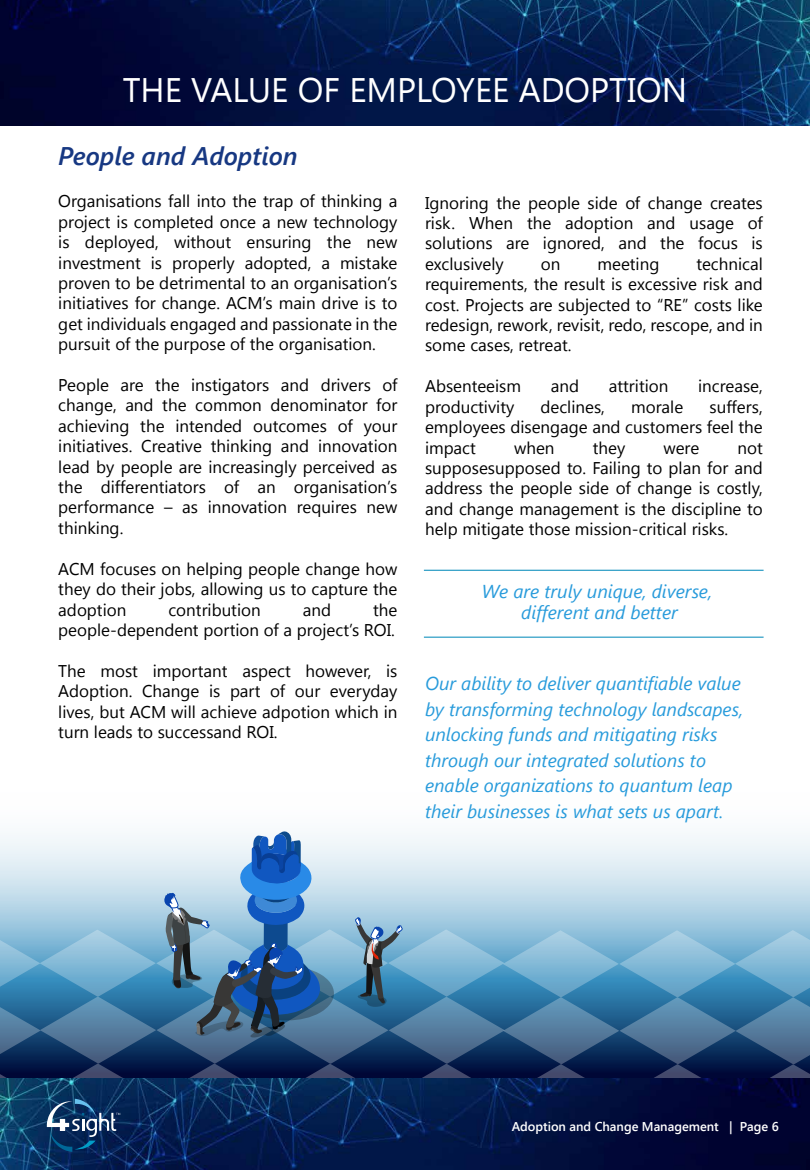
<style>
.page{position:relative;width:810px;height:1170px;background:#fff}
.page>*{position:absolute;margin:0;border:0;box-sizing:border-box;transform-origin:0 0}
.t1{font:34.05px "Segoe UI";color:#fff}
.t2{font:italic 600 25.5px "Segoe UI";color:#173882}
.t3{font:italic 18.6px/25.5px "Segoe UI";color:#289bdb}
.t4{font:16.95px/20.4px "Segoe UI";color:#000;text-align:justify}
.t5{font:600 12.75px "Segoe UI";color:#fff}
</style>
<div class="page">
<img style="left:0;top:0;width:810px;height:126px">
<img style="left:0;top:1081px;width:810px;height:89px">
<svg style="left:0;top:831px;width:810px;height:250px;background:#789dba"></svg>
<svg style="left:47px;top:1099px;width:73px;height:53px;background:#294b75"></svg>
<hr style="left:424px;top:570px;width:340px;height:1px;background:#299bc4">
<hr style="left:424px;top:637px;width:340px;height:1px;background:#299bc4">
<h1 class="t1" style="left:123px;top:66px;width:566px">THE VALUE OF EMPLOYEE ADOPTION</h1>
<h2 class="t2" style="left:58px;top:138px;width:241px">People and Adoption</h2>
<p class="t4" style="left:58px;top:190px;width:341px">Organisations fall into the trap of thinking a project is completed once a new technology is deployed, without ensuring the new investment is properly adopted, a mistake proven to be detrimental to an organisation’s initiatives for change. ACM’s main drive is to get individuals engaged and passionate in the pursuit of the purpose of the organisation.</p>
<p class="t4" style="left:58px;top:374px;width:341px">People are the instigators and drivers of change, and the common denominator for achieving the intended outcomes of your initiatives. Creative thinking and innovation lead by people are increasingly perceived as the differentiators of an organisation’s performance – as innovation requires new thinking.</p>
<p class="t4" style="left:58px;top:558px;width:341px">ACM focuses on helping people change how they do their jobs, allowing us to capture the adoption</p>
<p class="t4" style="left:58px;top:599px;width:341px;text-align:right">the<br>people-dependent portion of a project’s ROI.</p>
<p class="t4" style="left:58px;top:660px;width:341px">The most important aspect however, is Adoption. Change is part of our everyday lives, but ACM will achieve adpotion which in turn leads to successand ROI.</p>
<p class="t4" style="left:168px;top:599px;width:94px">contribution</p>
<p class="t4" style="left:303px;top:599px;width:30px">and</p>
<p class="t4" style="left:425px;top:192px;width:339px">Ignoring the people side of change creates risk. When the adoption and usage of solutions are ignored, and the focus is exclusively</p>
<p class="t4" style="left:425px;top:253px;width:339px;text-indent:271px">technical requirements, the result is excessive risk and cost. Projects are subjected to “RE” costs like redesign, rework, revisit, redo, rescope, and in some cases, retreat.</p>
<p class="t4" style="left:425px;top:375px;width:98px">Absenteeism</p>
<p class="t4" style="left:551px;top:375px;width:30px">and</p>
<p class="t4" style="left:609px;top:375px;width:61px">attrition</p>
<p class="t4" style="left:698px;top:375px;width:66px">increase,</p>
<p class="t4" style="left:425px;top:396px;width:91px">productivity</p>
<p class="t4" style="left:541px;top:396px;width:66px">declines,</p>
<p class="t4" style="left:631px;top:396px;width:54px">morale</p>
<p class="t4" style="left:541px;top:253px;width:21px">on</p>
<p class="t4" style="left:597px;top:253px;width:63px">meeting</p>
<p class="t4" style="left:425px;top:396px;width:339px;text-indent:284px">suffers, employees disengage and customers feel the impact</p>
<p class="t4" style="left:514px;top:437px;width:42px">when</p>
<p class="t4" style="left:593px;top:437px;width:34px">they</p>
<p class="t4" style="left:664px;top:437px;width:37px">were</p>
<p class="t4" style="left:425px;top:437px;width:339px;text-indent:312px">not supposesupposed to. Failing to plan for and address the people side of change is costly, and change management is the discipline to help mitigate those mission-critical risks.</p>
<p class="t3" style="left:482px;top:580px;width:232px;line-height:21.3px;text-align:center">We are truly unique, diverse, different and better</p>
<p class="t3" style="left:425px;top:670px;width:320px">Our ability to deliver quantifiable value by transforming technology landscapes, unlocking funds and mitigating risks through our integrated solutions to enable organizations to quantum leap their businesses is what sets us apart.</p>
<p class="t5" style="left:512px;top:1117px;width:269px">Adoption and Change Management | Page 6</p>
</div>
